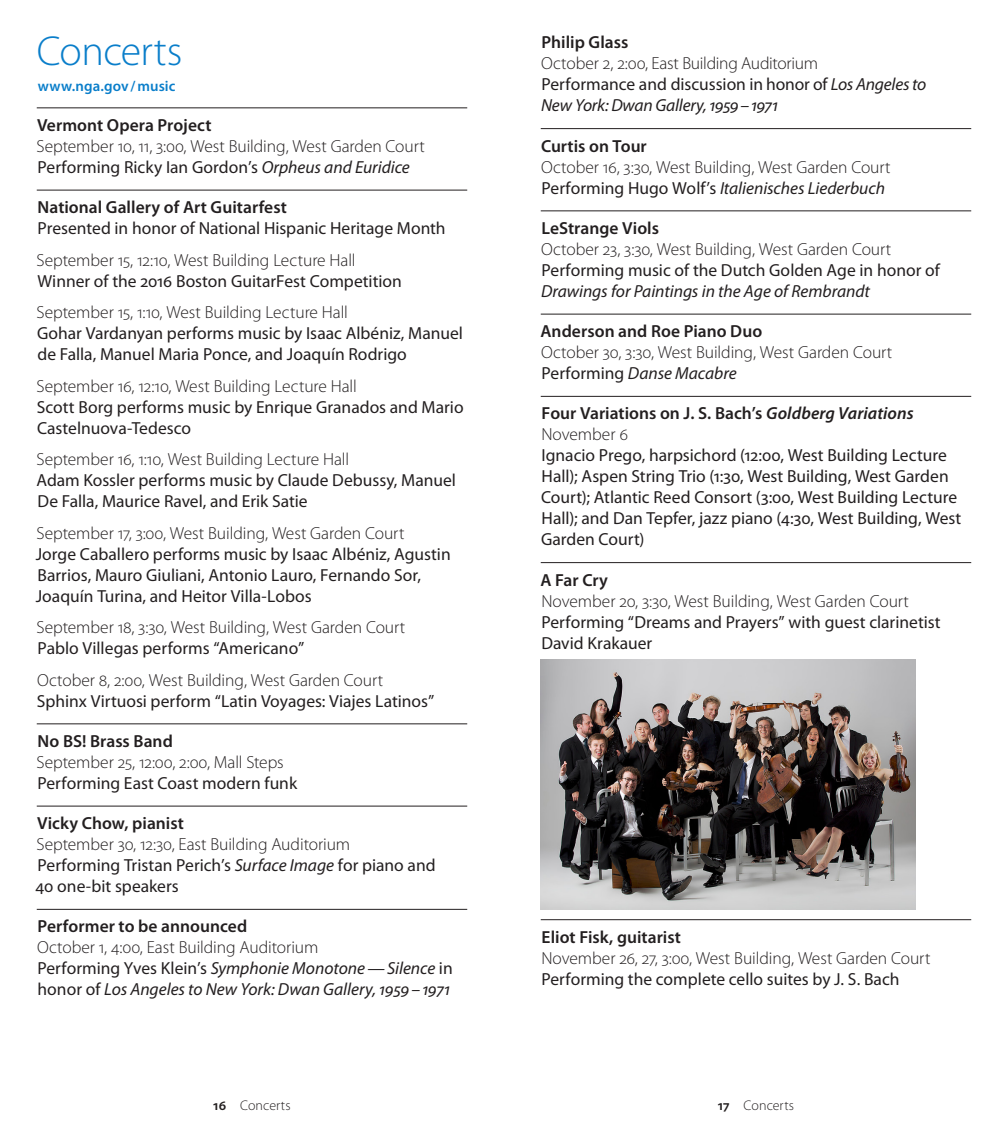
<style>
.page{position:relative;width:1008px;height:1134px;background:#fff}
.page>*{position:absolute;margin:0;border:0;box-sizing:border-box;transform-origin:0 0}
._01__section_head{font:300 42px "Myriad Pro";letter-spacing:-.01em;color:#0a7eca}
._04__text{font:17.5px/21px "Myriad Pro";color:#231f20}
._03__subhead_date{font:300 17.5px "Myriad Pro";letter-spacing:-.005em;color:#231f20}
._03a__subhead_date_w{font:300 17.5px "Myriad Pro";letter-spacing:-.005em;color:#231f20}
._04__text-2{font:italic 17.5px/21px "Myriad Pro";letter-spacing:-.005em;color:#231f20}
._02__head_title_even{font:600 17.5px "Myriad Pro";color:#231f20}
._02a__head_title_eve{font:600 17.5px "Myriad Pro";color:#231f20}
._01a__section_head_u{font:600 14.88px "Myriad Pro";letter-spacing:.01em;color:#0a7eca}
._08__folio{font:300 14px "Myriad Pro";letter-spacing:.01em;color:#231f20}
.s1{font-style:italic}
.s2{font-style:normal}
.s3{font-weight:600}
</style>
<div class="page">
<hr style="left:37px;top:108px;width:430px;height:1px;background:#231f20">
<hr style="left:37px;top:190px;width:430px;height:1px;background:#231f20">
<hr style="left:37px;top:724px;width:430px;height:1px;background:#231f20">
<hr style="left:37px;top:806px;width:430px;height:1px;background:#231f20">
<hr style="left:37px;top:909px;width:430px;height:1px;background:#231f20">
<hr style="left:541px;top:128px;width:430px;height:1px;background:#231f20">
<hr style="left:541px;top:211px;width:430px;height:1px;background:#231f20">
<hr style="left:541px;top:314px;width:430px;height:1px;background:#231f20">
<hr style="left:541px;top:396px;width:430px;height:1px;background:#231f20">
<hr style="left:541px;top:562px;width:430px;height:1px;background:#231f20">
<hr style="left:541px;top:919px;width:430px;height:1px;background:#231f20">
<img style="left:541px;top:660px;width:374px;height:249px">
<p class="_01__section_head" style="left:37px;top:28px;width:147px">Concerts</p>
<p class="_01a__section_head_u" style="left:38px;top:77px;width:139px">www.nga.gov/music</p>
<p class="_02__head_title_even" style="left:37px;top:115px;width:176px">Vermont Opera Project</p>
<p class="_03__subhead_date" style="left:37px;top:136px;width:390px">September 10, 11, 3:00, West Building, West Garden Court</p>
<p class="_04__text" style="left:38px;top:157px;width:374px">Performing Ricky Ian Gordon’s <span class="s1">Orpheus and Euridice</span></p>
<p class="_02__head_title_even" style="left:38px;top:198px;width:251px">National Gallery of Art Guitarfest</p>
<p class="_04__text" style="left:38px;top:218px;width:410px">Presented in honor of National Hispanic Heritage Month</p>
<p class="_03a__subhead_date_w" style="left:37px;top:250px;width:321px">September 15, 12:10, West Building Lecture Hall</p>
<p class="_04__text" style="left:37px;top:271px;width:366px">Winner of the 2016 Boston GuitarFest Competition</p>
<p class="_03a__subhead_date_w" style="left:37px;top:303px;width:313px">September 15, 1:10, West Building Lecture Hall</p>
<p class="_04__text" style="left:37px;top:323px;width:428px">Gohar Vardanyan performs music by Isaac Albéniz, Manuel de Falla, Manuel Maria Ponce, and Joaquín Rodrigo</p>
<p class="_03a__subhead_date_w" style="left:37px;top:376px;width:322px">September 16, 12:10, West Building Lecture Hall</p>
<p class="_04__text" style="left:37px;top:397px;width:428px">Scott Borg performs music by Enrique Granados and Mario<br>Castelnuova-Tedesco</p>
<p class="_03a__subhead_date_w" style="left:37px;top:450px;width:314px">September 16, 1:10, West Building Lecture Hall</p>
<p class="_04__text" style="left:36px;top:470px;width:421px">Adam Kossler performs music by Claude Debussy, Manuel<br>De Falla, Maurice Ravel, and Erik Satie</p>
<p class="_03a__subhead_date_w" style="left:37px;top:523px;width:369px">September 17, 3:00, West Building, West Garden Court</p>
<p class="_04__text" style="left:36px;top:544px;width:417px">Jorge Caballero performs music by Isaac Albéniz, Agustin<br>Barrios, Mauro Giuliani, Antonio Lauro, Fernando Sor,<br>Joaquín Turina, and Heitor Villa-Lobos</p>
<p class="_03a__subhead_date_w" style="left:37px;top:618px;width:370px">September 18, 3:30, West Building, West Garden Court</p>
<p class="_04__text" style="left:38px;top:638px;width:268px">Pablo Villegas performs “Americano”</p>
<p class="_03a__subhead_date_w" style="left:37px;top:670px;width:348px">October 8, 2:00, West Building, West Garden Court</p>
<p class="_04__text" style="left:37px;top:691px;width:399px">Sphinx Virtuosi perform “Latin Voyages: Viajes Latinos”</p>
<p class="_02__head_title_even" style="left:38px;top:731px;width:137px">No BS! Brass Band</p>
<p class="_03__subhead_date" style="left:37px;top:752px;width:249px">September 25, 12:00, 2:00, Mall Steps</p>
<p class="_04__text" style="left:38px;top:773px;width:261px">Performing East Coast modern funk</p>
<p class="_02__head_title_even" style="left:37px;top:814px;width:148px">Vicky Chow, pianist</p>
<p class="_03__subhead_date" style="left:37px;top:835px;width:315px">September 30, 12:30, East Building Auditorium</p>
<p class="_04__text" style="left:35px;top:855px;width:402px">Performing Tristan Perich’s <span class="s1">Surface Image</span> for piano and<br>40 one-bit speakers</p>
<p class="_02__head_title_even" style="left:38px;top:917px;width:211px">Performer to be announced</p>
<p class="_03__subhead_date" style="left:37px;top:938px;width:283px">October 1, 4:00, East Building Auditorium</p>
<p class="_04__text-2" style="left:38px;top:958px;width:417px"><span class="s2">Performing Yves Klein’s</span> Symphonie Monotone—Silence <span class="s2">in honor of</span> Los Angeles to New York: Dwan Gallery, 1959–1971</p>
<p class="_02a__head_title_eve" style="left:542px;top:33px;width:88px">Philip Glass</p>
<p class="_03__subhead_date" style="left:541px;top:54px;width:278px">October 2, 2:00, East Building Auditorium</p>
<p class="_04__text-2" style="left:541px;top:74px;width:387px"><span class="s2">Performance and discussion in honor of</span> Los Angeles to<br>New York: Dwan Gallery, 1959–1971</p>
<p class="_02__head_title_even" style="left:541px;top:136px;width:107px">Curtis on Tour</p>
<p class="_03__subhead_date" style="left:541px;top:157px;width:351px">October 16, 3:30, West Building, West Garden Court</p>
<p class="_04__text-2" style="left:542px;top:178px;width:345px"><span class="s2">Performing Hugo Wolf’s</span> Italienisches Liederbuch</p>
<p class="_02__head_title_even" style="left:542px;top:218px;width:119px">LeStrange Viols</p>
<p class="_03__subhead_date" style="left:541px;top:239px;width:352px">October 23, 3:30, West Building, West Garden Court</p>
<p class="_04__text" style="left:541px;top:260px;width:400px">Performing music of the Dutch Golden Age in honor of<br><span class="s1">Drawings for Paintings in the Age of Rembrandt</span></p>
<p class="_02__head_title_even" style="left:541px;top:322px;width:223px">Anderson and Roe Piano Duo</p>
<p class="_03__subhead_date" style="left:541px;top:343px;width:353px">October 30, 3:30, West Building, West Garden Court</p>
<p class="_04__text-2" style="left:542px;top:363px;width:197px"><span class="s2">Performing</span> Danse Macabre</p>
<p class="_02__head_title_even" style="left:542px;top:404px;width:374px">Four Variations on J. S. Bach’s <span class="s1">Goldberg Variations</span></p>
<p class="_03__subhead_date" style="left:541px;top:425px;width:88px">November 6</p>
<p class="_04__text" style="left:541px;top:445px;width:422px">Ignacio Prego, harpsichord (12:00, West Building Lecture Hall); Aspen String Trio (1:30, West Building, West Garden Court); Atlantic Reed Consort (3:00, West Building Lecture Hall); and Dan Tepfer, jazz piano (4:30, West Building, West Garden Court)</p>
<p class="_02__head_title_even" style="left:541px;top:570px;width:69px">A Far Cry</p>
<p class="_03__subhead_date" style="left:541px;top:591px;width:369px">November 20, 3:30, West Building, West Garden Court</p>
<p class="_04__text" style="left:542px;top:612px;width:401px">Performing “Dreams and Prayers” with guest clarinetist<br>David Krakauer</p>
<p class="_02__head_title_even" style="left:542px;top:927px;width:141px">Eliot Fisk, guitarist</p>
<p class="_03__subhead_date" style="left:541px;top:948px;width:391px">November 26, 27, 3:00, West Building, West Garden Court</p>
<p class="_04__text" style="left:542px;top:969px;width:359px">Performing the complete cello suites by J. S. Bach</p>
<p class="_08__folio" style="left:213px;top:1098px;width:79px"><span class="s3">16</span> Concerts</p>
<p class="_08__folio" style="left:718px;top:1098px;width:78px"><span class="s3">17</span> Concerts</p>
</div>
